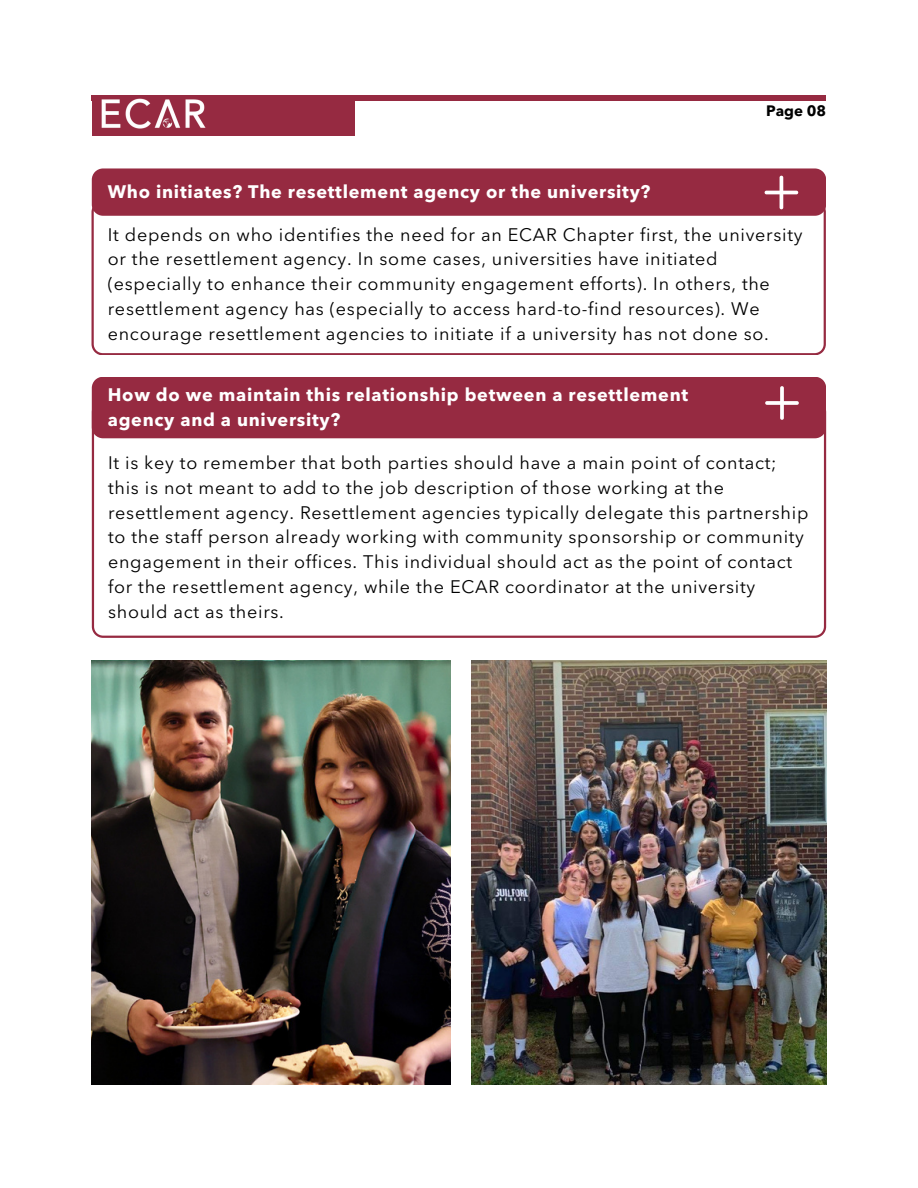
<style>
.page{position:relative;width:918px;height:1188px;background:#fff}
.page>*{position:absolute;margin:0;border:0;box-sizing:border-box;transform-origin:0 0}
.t1{font:18px/24.8px "Avenir Next LT Pro";letter-spacing:.04em;color:#000}
.t2{font:700 18px/24.8px "Avenir Next LT Pro";letter-spacing:.04em;color:#fff}
.t3{font:700 15px "Avenir Next LT Pro";color:#000}
</style>
<div class="page">
<div style="left:92px;top:95px;width:734px;height:6px;background:#962a41"></div>
<svg style="left:92px;top:216px;width:734px;height:139px"></svg>
<div style="left:92px;top:168px;width:734px;height:48px;background:#962a41"></div>
<svg style="left:92px;top:438px;width:734px;height:200px"></svg>
<div style="left:92px;top:377px;width:734px;height:61px;background:#962a41"></div>
<div style="left:92px;top:98px;width:263px;height:37px;background:#962a41"></div>
<img style="left:101px;top:98px;width:105px;height:31px">
<svg style="left:765px;top:386px;width:34px;height:34px"></svg>
<img style="left:92px;top:660px;width:358px;height:425px">
<img style="left:472px;top:660px;width:354px;height:425px">
<p class="t3" style="left:766px;top:105px;width:62px">Page 08</p>
<p class="t2" style="left:108px;top:181px;width:544px">Who initiates? The resettlement agency or the university?</p>
<p class="t1" style="left:108px;top:224px;width:696px">It depends on who identifies the need for an ECAR Chapter first, the university or the resettlement agency. In some cases, universities have initiated (especially to enhance their community engagement efforts). In others, the resettlement agency has (especially to access hard-to-find resources). We encourage resettlement agencies to initiate if a university has not done so.</p>
<p class="t2" style="left:108px;top:384px;width:582px">How do we maintain this relationship between a resettlement agency and a university?</p>
<p class="t1" style="left:108px;top:452px;width:702px">It is key to remember that both parties should have a main point of contact; this is not meant to add to the job description of those working at the resettlement agency. Resettlement agencies typically delegate this partnership to the staff person already working with community sponsorship or community engagement in their offices. This individual should act as the point of contact for the resettlement agency, while the ECAR coordinator at the university should act as theirs.</p>
</div>
